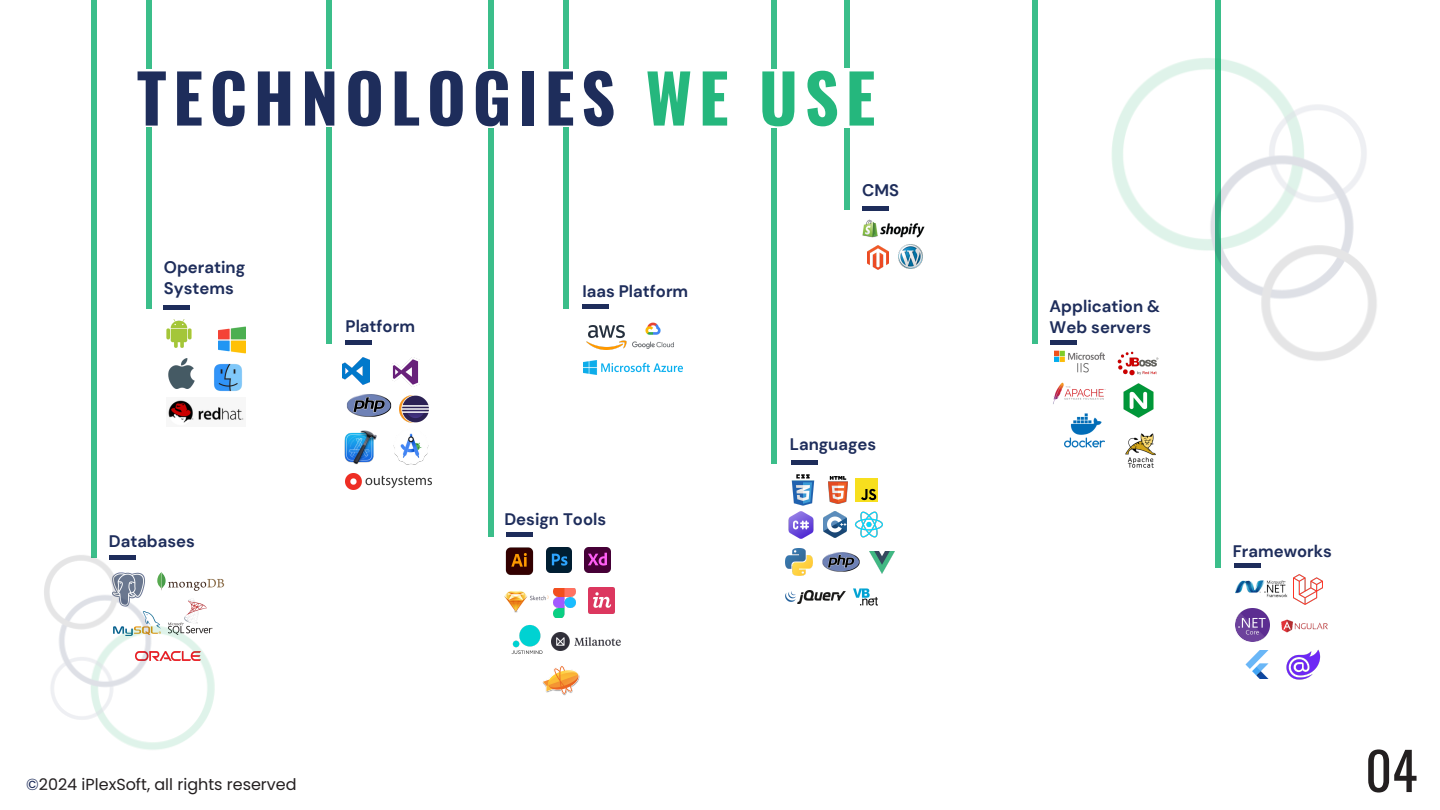
<style>
.page{position:relative;width:1440px;height:810px;background:#fff}
.page>*{position:absolute;margin:0;border:0;box-sizing:border-box;transform-origin:0 0}
.t1{font:700 66.8px "Oswald";letter-spacing:.1em;color:#1e2d5b}
.t2{font:52.1px "Oswald";color:#231f20}
.t3{font:700 16.7px/21px "DM Sans";color:#1e2d5b}
.t4{font:16px "Poppins";color:#231f20}
.s1{color:#25b77d}
.s2{color:#1e2d5b}
</style>
<div class="page">
<hr style="left:1235px;top:564px;width:26px;height:4px;background:#1e2d5b">
<hr style="left:582px;top:305px;width:27px;height:4px;background:#1e2d5b">
<img style="left:586px;top:326px;width:36px;height:23px">
<img style="left:583px;top:361px;width:100px;height:14px">
<img style="left:622px;top:322px;width:52px;height:27px">
<hr style="left:791px;top:460px;width:26px;height:4px;background:#1e2d5b">
<img style="left:791px;top:474px;width:24px;height:32px">
<img style="left:855px;top:479px;width:23px;height:22px">
<img style="left:788px;top:511px;width:26px;height:28px">
<img style="left:824px;top:512px;width:22px;height:26px">
<img style="left:786px;top:549px;width:27px;height:27px">
<img style="left:822px;top:552px;width:38px;height:20px">
<img style="left:786px;top:590px;width:60px;height:14px">
<img style="left:853px;top:588px;width:25px;height:18px">
<img style="left:854px;top:511px;width:29px;height:27px">
<img style="left:869px;top:551px;width:26px;height:22px">
<img style="left:828px;top:477px;width:19px;height:27px">
<hr style="left:506px;top:532px;width:26px;height:4px;background:#1e2d5b">
<img style="left:505px;top:548px;width:29px;height:27px">
<img style="left:546px;top:548px;width:26px;height:24px">
<img style="left:504px;top:590px;width:45px;height:23px">
<img style="left:585px;top:547px;width:25px;height:25px">
<img style="left:553px;top:588px;width:22px;height:30px">
<img style="left:589px;top:588px;width:25px;height:25px">
<img style="left:511px;top:625px;width:41px;height:29px">
<img style="left:552px;top:632px;width:69px;height:18px">
<img style="left:543px;top:666px;width:37px;height:30px">
<hr style="left:862px;top:206px;width:27px;height:4px;background:#1e2d5b">
<img style="left:862px;top:210px;width:62px;height:35px">
<img style="left:898px;top:245px;width:24px;height:24px">
<img style="left:867px;top:245px;width:21px;height:25px">
<hr style="left:164px;top:306px;width:26px;height:4px;background:#1e2d5b">
<img style="left:166px;top:319px;width:26px;height:29px">
<img style="left:218px;top:326px;width:27px;height:27px">
<img style="left:168px;top:358px;width:27px;height:30px">
<img style="left:214px;top:363px;width:28px;height:29px">
<img style="left:168px;top:400px;width:76px;height:23px">
<hr style="left:345px;top:340px;width:27px;height:4px;background:#1e2d5b">
<img style="left:343px;top:358px;width:26px;height:27px">
<img style="left:392px;top:358px;width:27px;height:28px">
<img style="left:346px;top:394px;width:46px;height:23px">
<img style="left:400px;top:396px;width:28px;height:27px">
<img style="left:344px;top:430px;width:33px;height:34px">
<img style="left:393px;top:433px;width:35px;height:31px">
<img style="left:346px;top:473px;width:86px;height:17px">
<img style="left:1236px;top:608px;width:33px;height:33px">
<img style="left:1294px;top:575px;width:29px;height:30px">
<img style="left:1236px;top:580px;width:51px;height:18px">
<img style="left:1281px;top:619px;width:47px;height:14px">
<img style="left:1245px;top:651px;width:24px;height:28px">
<img style="left:1286px;top:649px;width:35px;height:31px">
<hr style="left:1050px;top:340px;width:27px;height:4px;background:#1e2d5b">
<img style="left:1055px;top:351px;width:5px;height:11px">
<img style="left:1053px;top:385px;width:7px;height:19px">
<img style="left:1127px;top:411px;width:24px;height:7px">
<img style="left:1065px;top:413px;width:39px;height:35px">
<img style="left:1125px;top:433px;width:31px;height:35px">
<div style="left:91px;top:0;width:6px;height:558px;background:#3bbe8a"></div>
<div style="left:146px;top:0;width:6px;height:68px;background:#3bbe8a"></div>
<div style="left:146px;top:128px;width:6px;height:181px;background:#3bbe8a"></div>
<div style="left:326px;top:128px;width:6px;height:216px;background:#3bbe8a"></div>
<div style="left:488px;top:128px;width:6px;height:408px;background:#3bbe8a"></div>
<div style="left:771px;top:128px;width:6px;height:336px;background:#3bbe8a"></div>
<div style="left:1032px;top:0;width:6px;height:344px;background:#3bbe8a"></div>
<div style="left:1215px;top:0;width:6px;height:568px;background:#3bbe8a"></div>
<div style="left:844px;top:128px;width:6px;height:82px;background:#3bbe8a"></div>
<div style="left:844px;top:0;width:6px;height:68px;background:#3bbe8a"></div>
<div style="left:563px;top:128px;width:6px;height:181px;background:#3bbe8a"></div>
<div style="left:563px;top:0;width:6px;height:68px;background:#3bbe8a"></div>
<div style="left:771px;top:0;width:6px;height:68px;background:#3bbe8a"></div>
<div style="left:326px;top:0;width:6px;height:68px;background:#3bbe8a"></div>
<div style="left:488px;top:0;width:6px;height:68px;background:#3bbe8a"></div>
<img style="left:1060px;top:58px;width:317px;height:353px">
<img style="left:44px;top:555px;width:181px;height:195px">
<p class="t1" style="left:137px;top:46px;width:740px">TECHNOLOGIES <span class="s1">WE USE</span></p>
<p class="t3" style="left:164px;top:257px;width:83px">Operating<br>Systems</p>
<p class="t3" style="left:109px;top:531px;width:88px">Databases</p>
<p class="t3" style="left:346px;top:316px;width:71px">Platform</p>
<p class="t3" style="left:582px;top:281px;width:107px">Iaas Platform</p>
<h3 class="t3" style="left:504px;top:508px;width:103px">Design Tools</h3>
<p class="t4" style="left:26px;top:773px;width:272px"><span class="s2">©</span>2024 iPlexSoft, all rights reserved</p>
<p class="t3" style="left:862px;top:180px;width:38px">CMS</p>
<h3 class="t3" style="left:790px;top:434px;width:88px">Languages</h3>
<p class="t3" style="left:1050px;top:296px;width:112px">Application &amp;<br>Web servers</p>
<p class="t3" style="left:1233px;top:541px;width:101px">Frameworks</p>
<p class="t2" style="left:1365px;top:730px;width:54px">04</p>
</div>
